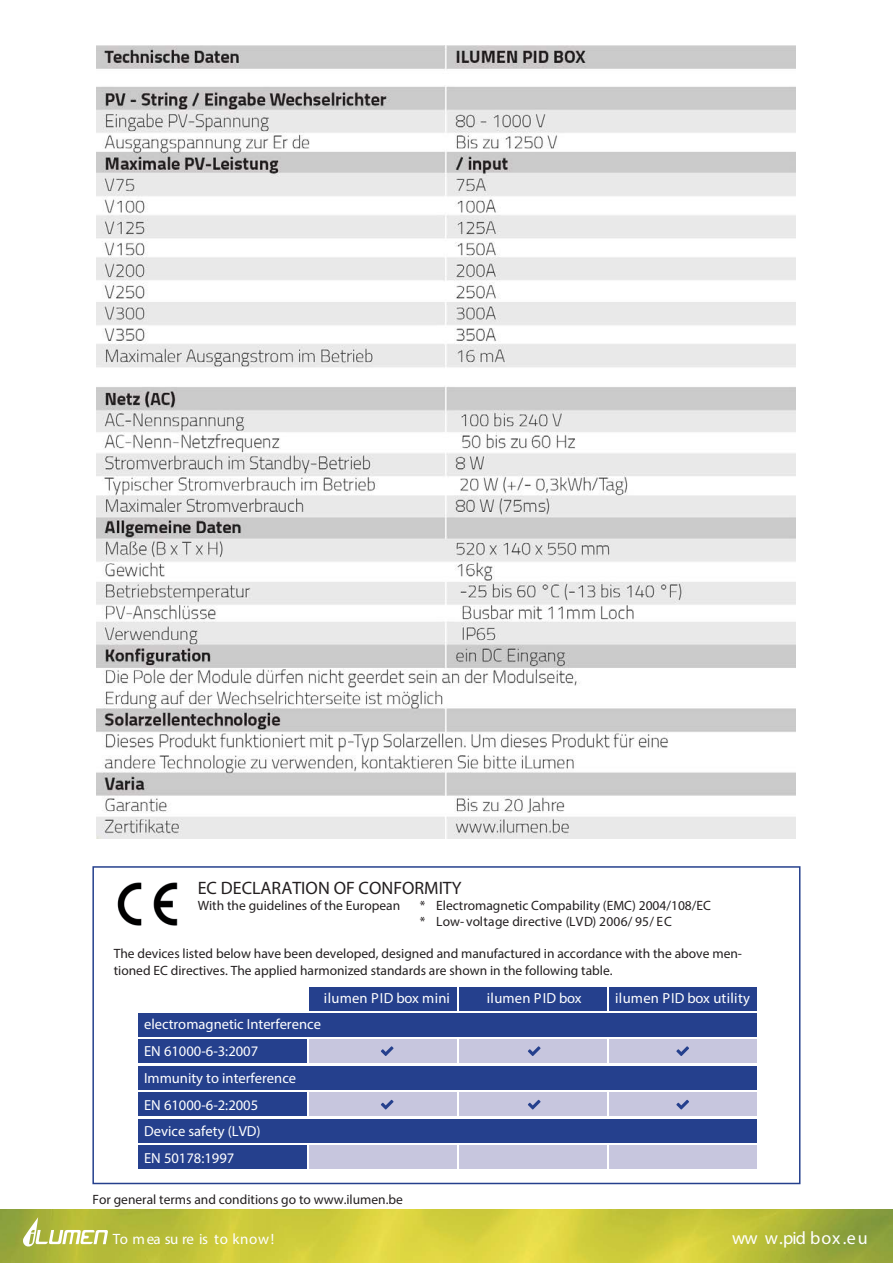
<style>
.page{position:relative;width:893px;height:1263px;background:#fff}
.page>*{position:absolute;margin:0;border:0;box-sizing:border-box;transform-origin:0 0}
.t1{font:18px "Titillium Text 15 L 800 wt";color:#231f20}
.t2{font:italic 900 18px "Moderna";color:#fff}
.t3{font:italic 300 15px "Moderna";color:#fff}
.t4{font:14.55px/26.7px "Titillium Text 15 L 800 wt";color:#fff}
.t5{font:13.5px/16.2px "Titillium Text 15 L 1 wt";color:#231f20}
.t6{font:13.5px/16.2px "Titillium Text 15 L 800 wt";color:#231f20}
</style>
<div class="page">
<img style="left:0;top:1209px;width:893px;height:54px">
<svg style="left:22px;top:1217px;width:86px;height:30px"></svg>
<div style="left:92px;top:866px;width:708px;height:318px;border:2px solid #25408d"></div>
<div style="left:138px;top:1040px;width:169px;height:23px;background:#25408d"></div>
<div style="left:138px;top:1092px;width:169px;height:24px;background:#25408d"></div>
<div style="left:138px;top:1145px;width:169px;height:24px;background:#25408d"></div>
<div style="left:138px;top:1013px;width:619px;height:24px;background:#25408d"></div>
<div style="left:138px;top:1066px;width:619px;height:24px;background:#25408d"></div>
<div style="left:138px;top:1119px;width:619px;height:24px;background:#25408d"></div>
<div style="left:460px;top:987px;width:147px;height:24px;background:#25408d"></div>
<div style="left:609px;top:987px;width:148px;height:24px;background:#25408d"></div>
<div style="left:460px;top:1040px;width:147px;height:23px;background:#c7c6de"></div>
<div style="left:609px;top:1040px;width:148px;height:23px;background:#c7c6de"></div>
<div style="left:460px;top:1092px;width:147px;height:24px;background:#c7c6de"></div>
<div style="left:609px;top:1092px;width:148px;height:24px;background:#c7c6de"></div>
<div style="left:460px;top:1145px;width:147px;height:24px;background:#c7c6de"></div>
<div style="left:609px;top:1145px;width:148px;height:24px;background:#c7c6de"></div>
<div style="left:310px;top:987px;width:147px;height:24px;background:#25408d"></div>
<div style="left:310px;top:1040px;width:147px;height:23px;background:#c7c6de"></div>
<div style="left:310px;top:1092px;width:147px;height:24px;background:#c7c6de"></div>
<div style="left:310px;top:1145px;width:147px;height:24px;background:#c7c6de"></div>
<img style="left:117px;top:882px;width:61px;height:44px">
<svg style="left:381px;top:1046px;width:12px;height:10px"></svg>
<svg style="left:528px;top:1046px;width:12px;height:10px"></svg>
<svg style="left:676px;top:1046px;width:13px;height:10px"></svg>
<svg style="left:381px;top:1100px;width:12px;height:9px"></svg>
<svg style="left:528px;top:1100px;width:12px;height:9px"></svg>
<svg style="left:676px;top:1100px;width:13px;height:9px"></svg>
<img style="left:96px;top:45px;width:699px;height:793px">
<h1 class="t1" style="left:198px;top:876px;width:265px">EC DECLARATION OF CONFORMITY</h1>
<p class="t6" style="left:198px;top:897px;width:204px">With the guidelines of the European</p>
<p class="t6" style="left:436px;top:897px;width:276px;text-indent:-17px">* Electromagnetic Compability (EMC) 2004/108/EC<br>woL VL (ev i t ce r i dega t l ov- D CE/ 59/ 6002)</p>
<p class="t6" style="left:420px;top:913px;width:7px">*</p>
<p class="t5" style="left:114px;top:945px;width:630px">The devices listed below have been developed, designed and manufactured in accordance with the above men&shy;tioned EC directives. The applied harmonized standards are shown in the following table.</p>
<p class="t4" style="left:324px;top:984px;width:128px">mu l i DI Pne mxob i n i</p>
<p class="t4" style="left:144px;top:1011px;width:178px">electromagnetic Interference<br>EN 61000-6-3:2007<br>Immunity to interference<br>EN 61000-6-2:2005<br>Device safety (LVD)<br>EN 50178:1997</p>
<p class="t6" style="left:92px;top:1191px;width:312px">For general terms and conditions go to www.ilumen.be</p>
<p class="t4" style="left:487px;top:984px;width:96px">mu l i DI Pne xob</p>
<p class="t4" style="left:615px;top:984px;width:136px">mul i DIPne yt i l i tuxob</p>
<p class="t3" style="left:113px;top:1230px;width:163px">To mea su re is to know!</p>
<h1 class="t2" style="left:732px;top:1227px;width:137px">ww w.pid box.eu</h1>
</div>
